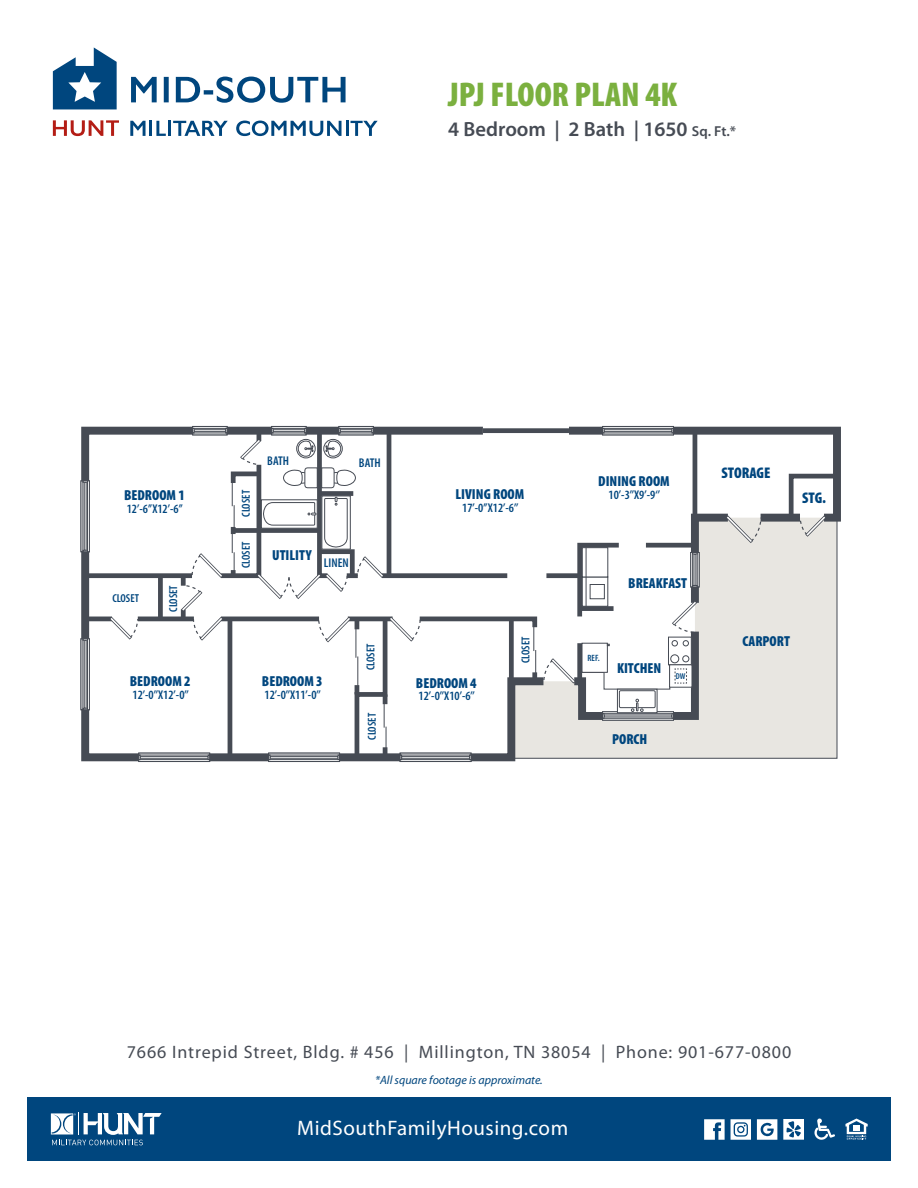
<style>
.page{position:relative;width:918px;height:1188px;background:#fff}
.page>*{position:absolute;margin:0;border:0;box-sizing:border-box;transform-origin:0 0}
.t1{font:900 condensed 34.5px "Myriad Pro";color:#7bb03f}
.t2{font:21px "Myriad Pro";letter-spacing:.025em;color:#fff}
.t3{font:600 20.55px "Myriad Pro";color:#464b54}
.t4{font:18px "Myriad Pro";letter-spacing:.05em;color:#464b54}
.t5{font:900 condensed 15.45px "Myriad Pro";color:#00467e}
.t6{font:900 condensed 14.55px "Myriad Pro";color:#00467e}
.t7{font:600 condensed 12.75px "Myriad Pro";color:#00467e}
.t8{font:italic 12px "Myriad Pro";color:#00467e}
.t9{font:600 condensed 11.55px "Myriad Pro";color:#00467e}
.t10{font:600 condensed 9.15px "Myriad Pro";color:#00467e}
.t11{font:600 condensed 8.55px "Myriad Pro";color:#00467e}
.s1{font-size:14.4px}
</style>
<div class="page">
<svg style="left:53px;top:120px;width:66px;height:16px"></svg>
<svg style="left:130px;top:121px;width:36px;height:15px"></svg>
<hr style="left:168px;top:121px;width:3px;height:15px;background:#00467e">
<svg style="left:173px;top:121px;width:55px;height:15px"></svg>
<svg style="left:236px;top:121px;width:106px;height:15px"></svg>
<hr style="left:346px;top:121px;width:3px;height:15px;background:#00467e">
<svg style="left:351px;top:121px;width:27px;height:15px"></svg>
<svg style="left:53px;top:47px;width:64px;height:62px"></svg>
<svg style="left:131px;top:77px;width:215px;height:26px"></svg>
<svg style="left:80px;top:426px;width:761px;height:336px"></svg>
<div style="left:27px;top:1098px;width:864px;height:63px;background:#00467e"></div>
<svg style="left:51px;top:1113px;width:111px;height:32px"></svg>
<svg style="left:845px;top:1119px;width:23px;height:21px"></svg>
<svg style="left:815px;top:1119px;width:20px;height:21px"></svg>
<svg style="left:704px;top:1119px;width:21px;height:21px"></svg>
<svg style="left:757px;top:1119px;width:20px;height:21px"></svg>
<svg style="left:731px;top:1119px;width:20px;height:21px"></svg>
<svg style="left:783px;top:1119px;width:21px;height:21px"></svg>
<h1 class="t1" style="left:448px;top:73px;width:231px">JPJ FLOOR PLAN 4K</h1>
<h3 class="t3" style="left:448px;top:116px;width:289px">4 Bedroom | 2 Bath | 1650 <span class="s1">Sq. Ft.*</span></h3>
<p class="t6" style="left:124px;top:486px;width:62px">BEDROOM 1</p>
<p class="t7" style="left:127px;top:501px;width:58px">12’-6’’X12’-6’’</p>
<p class="t9" style="left:112px;top:591px;width:28px">CLOSET</p>
<p class="t9" style="left:166px;top:612px;width:28px;rotate:-90deg">CLOSET</p>
<p class="t6" style="left:130px;top:672px;width:62px">BEDROOM 2</p>
<p class="t7" style="left:133px;top:687px;width:58px">12’-0’’X12’-0’’</p>
<p class="t9" style="left:239px;top:517px;width:28px;rotate:-90deg">CLOSET</p>
<p class="t9" style="left:239px;top:568px;width:28px;rotate:-90deg">CLOSET</p>
<p class="t7" style="left:267px;top:453px;width:23px">BATH</p>
<p class="t7" style="left:359px;top:455px;width:23px">BATH</p>
<p class="t6" style="left:272px;top:546px;width:41px">UTILITY</p>
<p class="t7" style="left:324px;top:555px;width:26px">LINEN</p>
<p class="t6" style="left:262px;top:672px;width:62px">BEDROOM 3</p>
<p class="t7" style="left:265px;top:687px;width:58px">12’-0’’X11’-0’’</p>
<p class="t9" style="left:363px;top:670px;width:28px;rotate:-90deg">CLOSET</p>
<p class="t9" style="left:365px;top:740px;width:28px;rotate:-90deg">CLOSET</p>
<p class="t6" style="left:456px;top:485px;width:70px">LIVING ROOM</p>
<p class="t7" style="left:462px;top:500px;width:58px">17’-0’’X12’-6’’</p>
<p class="t6" style="left:416px;top:673px;width:62px">BEDROOM 4</p>
<p class="t7" style="left:419px;top:688px;width:58px">12’-0’’X10’-6’’</p>
<p class="t9" style="left:518px;top:663px;width:28px;rotate:-90deg">CLOSET</p>
<p class="t6" style="left:598px;top:472px;width:73px">DINING ROOM</p>
<p class="t7" style="left:609px;top:487px;width:53px">10’-3’’X9’-9‘’</p>
<p class="t6" style="left:628px;top:574px;width:60px">BREAKFAST</p>
<p class="t10" style="left:588px;top:652px;width:14px">REF.</p>
<p class="t6" style="left:617px;top:659px;width:46px">KITCHEN</p>
<p class="t11" style="left:676px;top:670px;width:11px">DW</p>
<p class="t6" style="left:612px;top:730px;width:37px">PORCH</p>
<p class="t5" style="left:721px;top:463px;width:50px">STORAGE</p>
<p class="t5" style="left:802px;top:487px;width:26px">STG.</p>
<p class="t6" style="left:742px;top:632px;width:49px">CARPORT</p>
<h3 class="t4" style="left:127px;top:1041px;width:666px">7666 Intrepid Street, Bldg. # 456 | Millington, TN 38054 | Phone: 901-677-0800</h3>
<p class="t8" style="left:375px;top:1072px;width:169px">*All square footage is approximate.</p>
<h2 class="t2" style="left:297px;top:1115px;width:273px">MidSouthFamilyHousing.com</h2>
</div>
